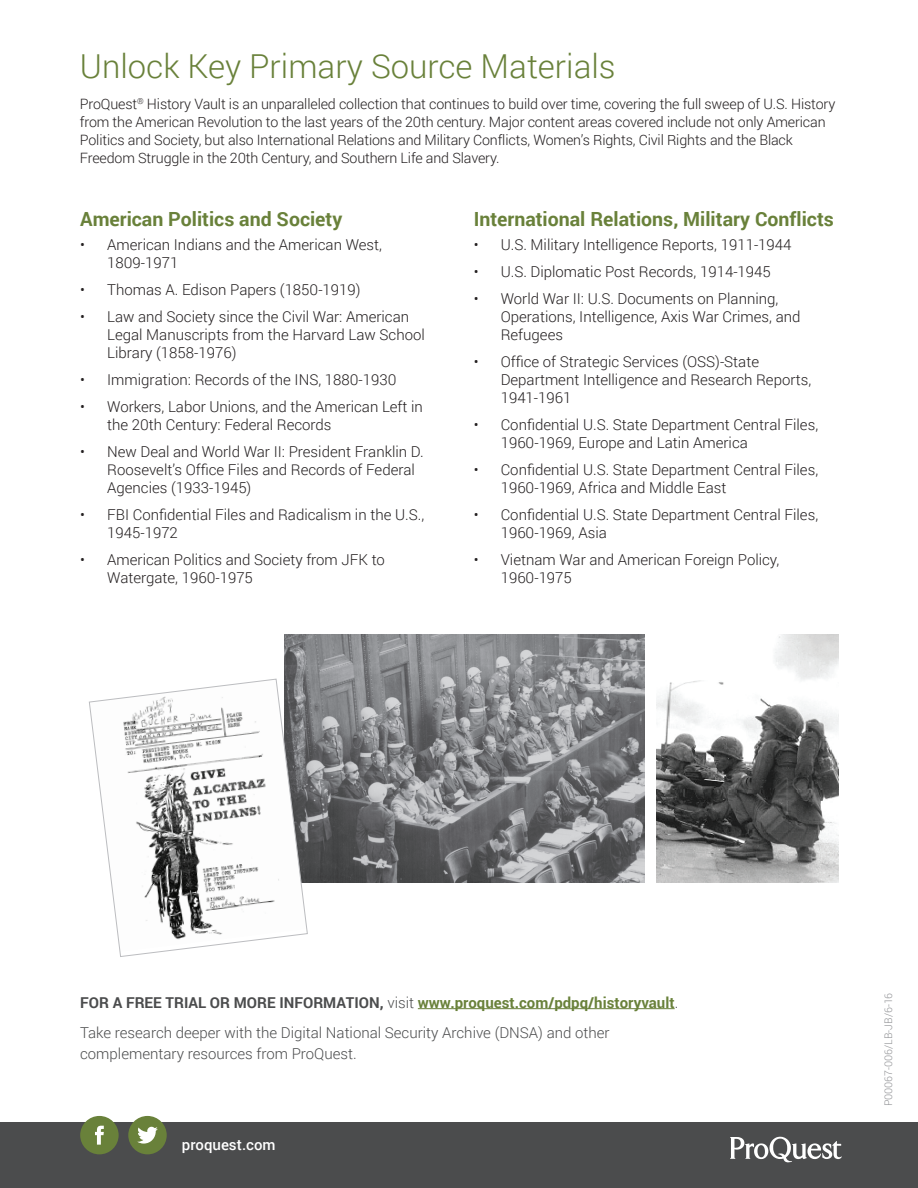
<style>
.page{position:relative;width:918px;height:1188px;background:#fff}
.page>*{position:absolute;margin:0;border:0;box-sizing:border-box;transform-origin:0 0}
.t1{font:300 33px "Roboto";color:#69813a}
.t2{font:700 19.5px "Roboto";color:#69813a}
.t3{font:300 15px/18px "Roboto";color:#231f20}
.t4{font:300 15px/30.5px "Roboto";color:#4b4c4d}
.t5{font:500 15px "Roboto";color:#fff}
.t6{font:300 14.25px/18px "Roboto";letter-spacing:-.01em;color:#231f20}
.t7{font:300 10.5px "Roboto";color:#919295}
.s1{font-weight:700}
.s2{font-weight:700;color:#69813a}
</style>
<div class="page">
<div style="left:0;top:1122px;width:918px;height:66px;background:#4b4c4d"></div>
<hr style="left:418px;top:1008px;width:257px;height:1px;background:#69813a">
<div style="left:80px;top:1116px;width:39px;height:38px;background:#69813a;border-radius:50%"></div>
<svg style="left:95px;top:1126px;width:9px;height:19px"></svg>
<div style="left:128px;top:1116px;width:39px;height:38px;background:#69813a;border-radius:50%"></div>
<svg style="left:137px;top:1127px;width:21px;height:17px"></svg>
<svg style="left:730px;top:1137px;width:112px;height:25px"></svg>
<img style="left:656px;top:634px;width:182px;height:249px">
<img style="left:285px;top:634px;width:360px;height:249px">
<svg style="left:89px;top:678px;width:219px;height:279px"></svg>
<h1 class="t1" style="left:80px;top:43px;width:537px">Unlock Key Primary Source Materials</h1>
<p class="t6" style="left:80px;top:95px;width:757px">ProQuest<sup>®</sup> History Vault is an unparalleled collection that continues to build over time, covering the full sweep of U.S. History from the American Revolution to the last years of the 20th century. Major content areas covered include not only American Politics and Society, but also International Relations and Military Conflicts, Women’s Rights, Civil Rights and the Black Freedom Struggle in the 20th Century, and Southern Life and Slavery.</p>
<h2 class="t2" style="left:80px;top:205px;width:264px">American Politics and Society</h2>
<p class="t3" style="left:107px;top:236px;width:276px;text-indent:-27px">• American Indians and the American West,<br>1809-1971</p>
<p class="t3" style="left:80px;top:281px;width:282px">• Thomas A. Edison Papers (1850-1919)</p>
<p class="t3" style="left:107px;top:308px;width:319px;text-indent:-27px">• Law and Society since the Civil War: American<br>Legal Manuscripts from the Harvard Law School<br>Library (1858-1976)</p>
<p class="t3" style="left:80px;top:371px;width:318px">• Immigration: Records of the INS, 1880-1930</p>
<p class="t3" style="left:107px;top:398px;width:317px;text-indent:-27px">• Workers, Labor Unions, and the American Left in the 20th Century: Federal Records</p>
<p class="t3" style="left:107px;top:443px;width:318px;text-indent:-27px">• New Deal and World War II: President Franklin D.<br>Roosevelt’s Office Files and Records of Federal<br>Agencies (1933-1945)</p>
<p class="t3" style="left:107px;top:506px;width:319px;text-indent:-27px">• FBI Confidential Files and Radicalism in the U.S.,<br>1945-1972</p>
<p class="t3" style="left:107px;top:551px;width:279px;text-indent:-27px">• American Politics and Society from JFK to<br>Watergate, 1960-1975</p>
<h2 class="t2" style="left:474px;top:205px;width:362px">International Relations, Military Conflicts</h2>
<p class="t3" style="left:474px;top:236px;width:319px">• U.S. Military Intelligence Reports, 1911-1944</p>
<p class="t3" style="left:474px;top:263px;width:299px">• U.S. Diplomatic Post Records, 1914-1945</p>
<p class="t3" style="left:501px;top:290px;width:301px;text-indent:-27px">• World War II: U.S. Documents on Planning,<br>Operations, Intelligence, Axis War Crimes, and<br>Refugees</p>
<p class="t3" style="left:501px;top:353px;width:312px;text-indent:-27px">• Office of Strategic Services (OSS)-State<br>Department Intelligence and Research Reports,<br>1941-1961</p>
<p class="t3" style="left:501px;top:416px;width:319px;text-indent:-27px">• Confidential U.S. State Department Central Files,<br>1960-1969, Europe and Latin America</p>
<p class="t3" style="left:501px;top:461px;width:319px;text-indent:-27px">• Confidential U.S. State Department Central Files,<br>1960-1969, Africa and Middle East</p>
<p class="t3" style="left:501px;top:506px;width:319px;text-indent:-27px">• Confidential U.S. State Department Central Files,<br>1960-1969, Asia</p>
<p class="t3" style="left:501px;top:551px;width:280px;text-indent:-27px">• Vietnam War and American Foreign Policy,<br>1960-1975</p>
<p class="t4" style="left:80px;top:987px;width:600px"><span class="s1">FOR A FREE TRIAL OR MORE INFORMATION,</span> visit <span class="s2">www.proquest.com/pdpq/historyvault</span>.<br>Take research deeper with the Digital National Security Archive (DNSA) and other</p>
<p class="t4" style="left:80px;top:1038px;width:278px">complementary resources from ProQuest.</p>
<p class="t5" style="left:182px;top:1134px;width:95px">proquest.com</p>
<p class="t7" style="left:881px;top:1106px;width:115px;rotate:-90deg">P00067-006/LB-JB/6-16</p>
</div>
